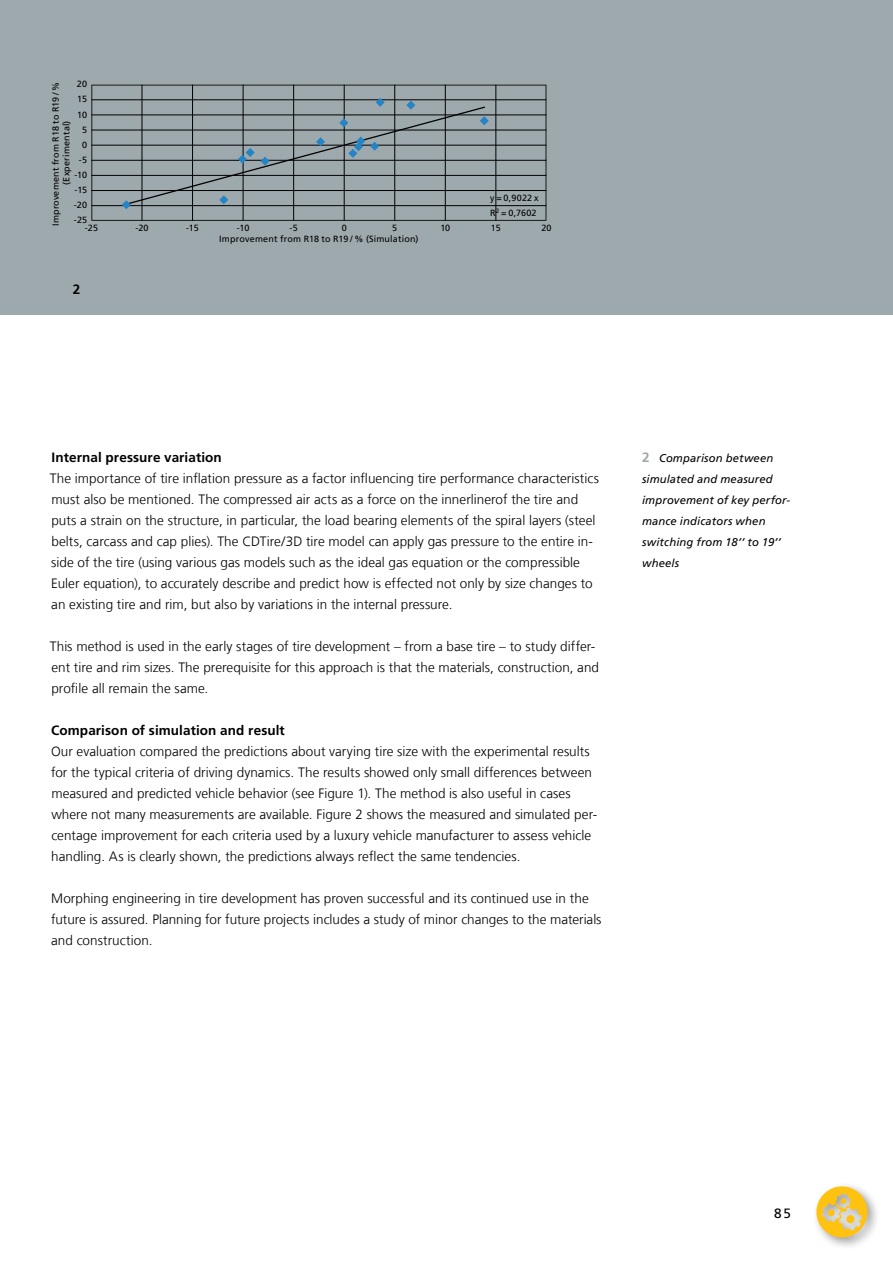
<style>
.page{position:relative;width:893px;height:1263px;background:#fff}
.page>*{position:absolute;margin:0;border:0;box-sizing:border-box;transform-origin:0 0}
.t1{font:300 13.5px/21px "Frutiger LT Com";color:#000}
.t2{font:700 13.5px "Frutiger LT Com";letter-spacing:.01em;color:#000}
.t3{font:13.5px "Frutiger LT Com";color:#000}
.t4{font:italic 11.25px/21px "Frutiger LT Com";letter-spacing:.01em;color:#000}
.t5{font:9px/10.8px "Frutiger LT Com";letter-spacing:.02em;color:#000;text-align:center}
.s1{font-weight:700;font-style:normal;font-size:13.5px;color:#9ea9ad}
</style>
<div class="page">
<div style="left:0;top:0;width:893px;height:315px;background:#9ea9ad"></div>
<div style="left:812px;top:1182px;width:68px;height:68px;background:#000;opacity:.4"></div>
<svg style="left:816px;top:1186px;width:51px;height:51px;background:#edcc6b"></svg>
<svg style="left:91px;top:85px;width:455px;height:136px"></svg>
<hr style="left:142px;top:85px;width:1px;height:136px;background:#000">
<hr style="left:192px;top:85px;width:1px;height:136px;background:#000">
<hr style="left:243px;top:85px;width:1px;height:136px;background:#000">
<hr style="left:344px;top:85px;width:1px;height:136px;background:#000">
<hr style="left:445px;top:85px;width:1px;height:136px;background:#000">
<hr style="left:293px;top:85px;width:1px;height:136px;background:#000">
<hr style="left:394px;top:85px;width:1px;height:136px;background:#000">
<hr style="left:496px;top:85px;width:1px;height:136px;background:#000">
<hr style="left:91px;top:190px;width:455px;height:1px;background:#000">
<hr style="left:91px;top:160px;width:455px;height:1px;background:#000">
<hr style="left:91px;top:130px;width:455px;height:1px;background:#000">
<hr style="left:91px;top:100px;width:455px;height:1px;background:#000">
<hr style="left:91px;top:205px;width:455px;height:1px;background:#000">
<hr style="left:91px;top:175px;width:455px;height:1px;background:#000">
<hr style="left:91px;top:145px;width:455px;height:1px;background:#000">
<hr style="left:91px;top:115px;width:455px;height:1px;background:#000">
<svg style="left:122px;top:98px;width:367px;height:111px"></svg>
<p class="t5" style="left:77px;top:79px;width:12px">20</p>
<p class="t5" style="left:50px;top:226px;width:146px;rotate:-90deg">Improvement from R18 to R19 / % (Experimental)</p>
<p class="t5" style="left:77px;top:94px;width:11px">15</p>
<p class="t5" style="left:77px;top:109px;width:11px">10</p>
<p class="t5" style="left:82px;top:124px;width:7px">5</p>
<p class="t5" style="left:82px;top:139px;width:7px">0</p>
<p class="t5" style="left:79px;top:154px;width:10px">-5</p>
<p class="t5" style="left:75px;top:170px;width:14px">-10</p>
<p class="t5" style="left:75px;top:185px;width:14px">-15</p>
<p class="t5" style="left:490px;top:190px;width:50px;line-height:15.8px;text-align:left">y = 0,9022 x<br>R<sup>2</sup> = 0,7602</p>
<p class="t5" style="left:74px;top:200px;width:15px">-20</p>
<p class="t5" style="left:74px;top:215px;width:15px">-25</p>
<p class="t5" style="left:85px;top:223px;width:15px">-25</p>
<p class="t5" style="left:135px;top:223px;width:15px">-20</p>
<p class="t5" style="left:186px;top:223px;width:14px">-15</p>
<p class="t5" style="left:237px;top:223px;width:14px">-10</p>
<p class="t5" style="left:289px;top:223px;width:10px">-5</p>
<p class="t5" style="left:342px;top:223px;width:7px">0</p>
<p class="t5" style="left:392px;top:223px;width:7px">5</p>
<p class="t5" style="left:440px;top:223px;width:11px">10</p>
<p class="t5" style="left:491px;top:223px;width:11px">15</p>
<p class="t5" style="left:541px;top:223px;width:12px">20</p>
<p class="t5" style="left:219px;top:233px;width:201px">Improvement from R18 to R19 / % (Simulation)</p>
<p class="t2" style="left:73px;top:281px;width:9px">2</p>
<p class="t2" style="left:52px;top:449px;width:172px">Internal pressure variation</p>
<p class="t1" style="left:50px;top:468px;width:551px">The importance of tire inflation pressure as a factor influencing tire performance characteristics must also be mentioned. The compressed air acts as a force on the innerlinerof the tire and puts a strain on the structure, in particular, the load bearing elements of the spiral layers (steel belts, carcass and cap plies). The CDTire/3D tire model can apply gas pressure to the entire in&shy;side of the tire (using various gas models such as the ideal gas equation or the compressible Euler equation), to accurately describe and predict how is effected not only by size changes to an existing tire and rim, but also by variations in the internal pressure.</p>
<p class="t1" style="left:50px;top:636px;width:551px">This method is used in the early stages of tire development – from a base tire – to study differ&shy;ent tire and rim sizes. The prerequisite for this approach is that the materials, construction, and profile all remain the same.</p>
<p class="t2" style="left:51px;top:722px;width:235px">Comparison of simulation and result</p>
<p class="t1" style="left:51px;top:741px;width:548px">Our evaluation compared the predictions about varying tire size with the experimental results for the typical criteria of driving dynamics. The results showed only small differences between measured and predicted vehicle behavior (see Figure 1). The method is also useful in cases where not many measurements are available. Figure 2 shows the measured and simulated per&shy;centage improvement for each criteria used by a luxury vehicle manufacturer to assess vehicle handling. As is clearly shown, the predictions always reflect the same tendencies.</p>
<p class="t1" style="left:51px;top:888px;width:552px">Morphing engineering in tire development has proven successful and its continued use in the future is assured. Planning for future projects includes a study of minor changes to the materials and construction.</p>
<p class="t4" style="left:642px;top:447px;width:149px"><span class="s1">2</span> Comparison between simulated and measured improvement of key perfor&shy;mance indicators when switching from 18’’ to 19’’ wheels</p>
<p class="t3" style="left:774px;top:1205px;width:18px">85</p>
</div>
